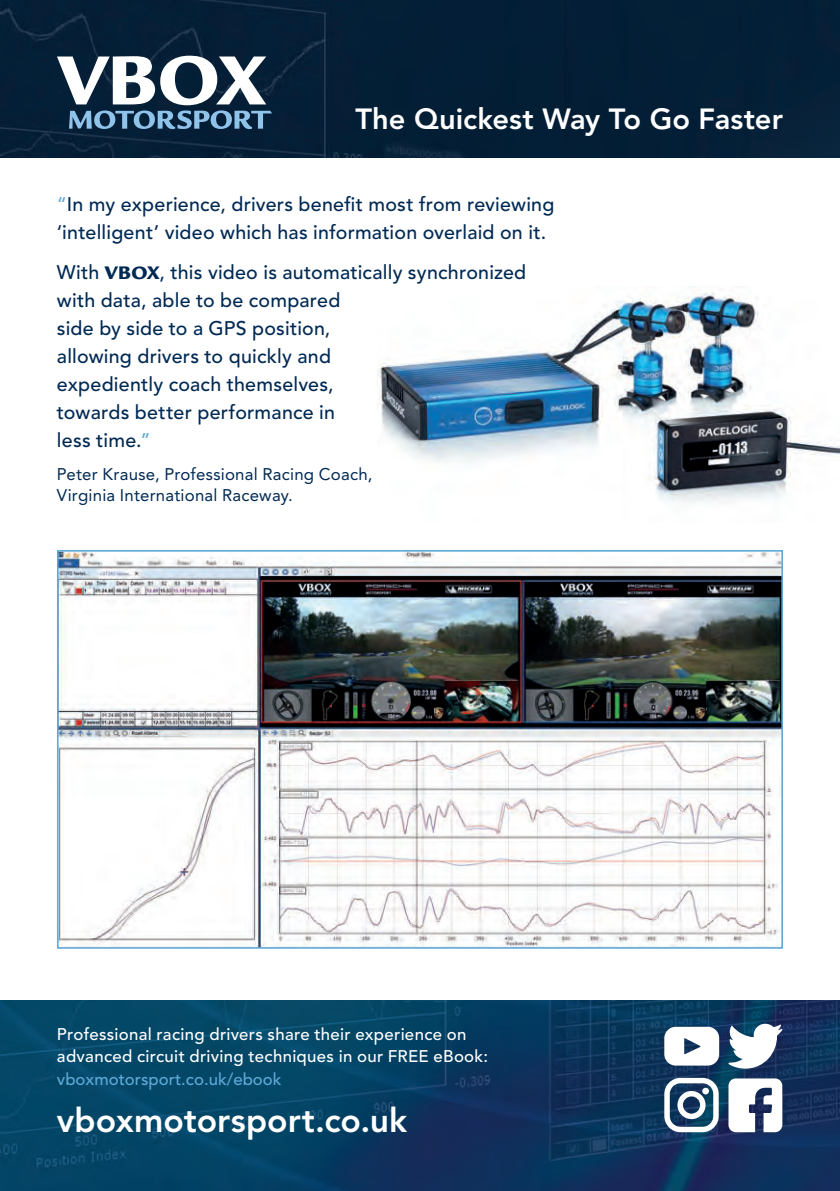
<style>
.page{position:relative;width:840px;height:1191px;background:#fff}
.page>*{position:absolute;margin:0;border:0;box-sizing:border-box;transform-origin:0 0}
.t1{font:800 33.6px "Avenir LT Std";color:#fff}
.t2{font:800 29px "Avenir LT Std";letter-spacing:.005em;color:#fff}
.t3{font:500 19.6px/28px "Avenir LT Std";letter-spacing:.01em;color:#002953}
.t4{font:500 16.8px/22.4px "Avenir LT Std";letter-spacing:.015em;color:#fff}
.t5{font:16.8px/21px "Avenir LT Std";letter-spacing:.015em;color:#002953}
.s1{color:#5da9d7}
.s2{font-family:"Legacy Sans LT";font-weight:900}
</style>
<div class="page">
<img style="left:378px;top:291px;width:461px;height:212px">
<div style="left:0;top:0;width:839px;height:158px;background:#031f36"></div>
<img style="left:0;top:1000px;width:839px;height:191px">
<svg style="left:57px;top:56px;width:215px;height:73px"></svg>
<img style="left:60px;top:553px;width:719px;height:393px">
<div style="left:57px;top:550px;width:725px;height:399px;border:2px solid #5da9d7"></div>
<svg style="left:728px;top:1078px;width:54px;height:54px"></svg>
<svg style="left:664px;top:1078px;width:54px;height:54px"></svg>
<div style="left:702px;top:1087px;width:6px;height:7px;background:#fff;border-radius:50%"></div>
<svg style="left:664px;top:1027px;width:55px;height:38px"></svg>
<svg style="left:728px;top:1024px;width:54px;height:44px"></svg>
<p class="t2" style="left:355px;top:109px;width:429px">The Quickest Way To Go Faster</p>
<p class="t3" style="left:57px;top:193px;width:498px"><span class="s1">“</span>In my experience, drivers benefit most from reviewing ‘intelligent’ video which has information overlaid on it.</p>
<p class="t3" style="left:57px;top:260px;width:470px">With <span class="s2">VBOX</span>, this video is automatically synchronized with data, able to be compared<br>side by side to a GPS position,<br>allowing drivers to quickly and<br>expediently coach themselves,<br>towards better performance in<br>less time.<span class="s1">”</span></p>
<p class="t5" style="left:57px;top:465px;width:317px">Peter Krause, Professional Racing Coach,<br>Virginia International Raceway.</p>
<p class="t4" style="left:57px;top:1025px;width:432px">Professional racing drivers share their experience on advanced circuit driving techniques in our FREE eBook: <span class="s1">vboxmotorsport.co.uk/ebook</span></p>
<p class="t1" style="left:57px;top:1108px;width:351px">vboxmotorsport.co.uk</p>
</div>
